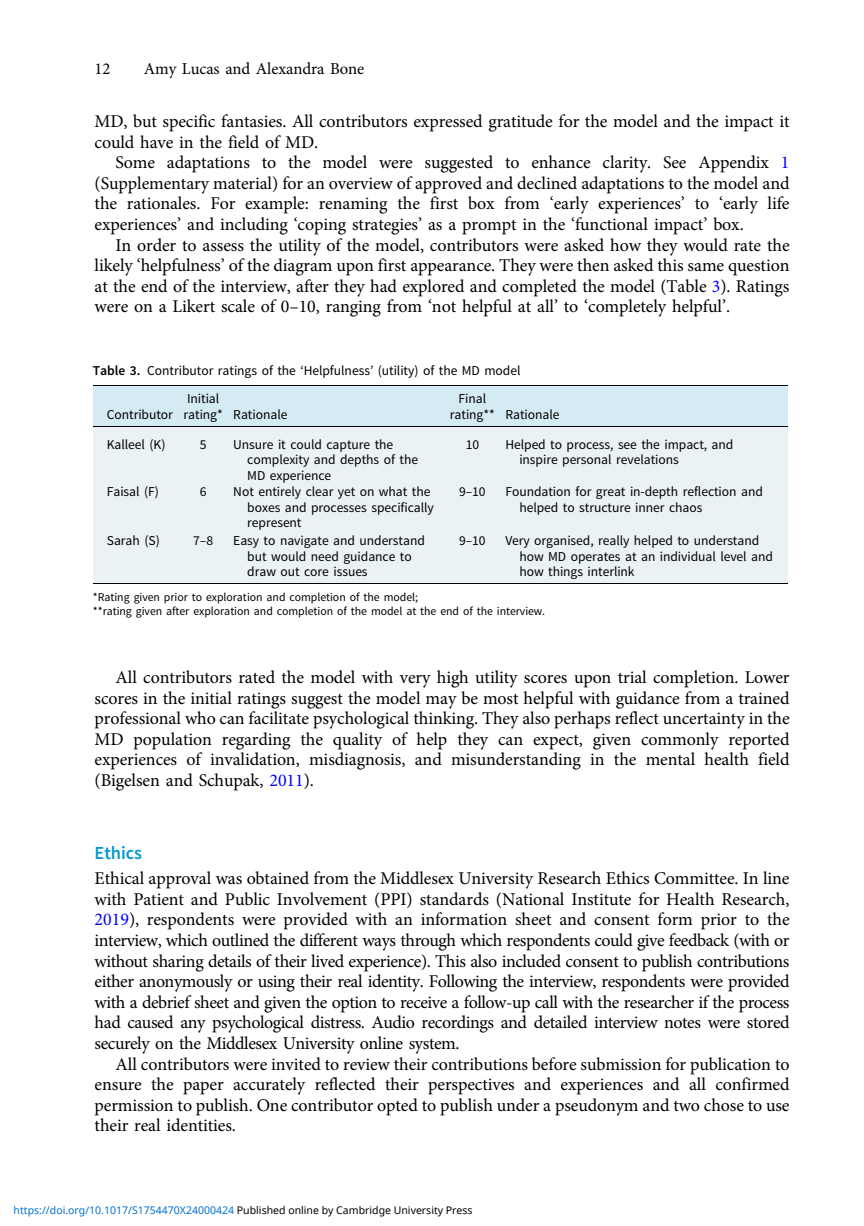
<style>
.page{position:relative;width:864px;height:1226px;background:#fff}
.page>*{position:absolute;margin:0;border:0;box-sizing:border-box;transform-origin:0 0}
.t1{font:18.38px "Adv OT031 da 8 bf";color:#09c}
.t2{font:18.03px/20.7px "Adv OT1 ef 757 c 0";color:#000;text-align:justify}
.t3{font:16.62px "Adv OT1 ef 757 c 0";color:#000}
.t4{font:13.47px/15.8px "Adv OT0 e 40 dc 65";color:#000}
.t5{font:11.9px/14px "Adv OT0 e 40 dc 65";color:#000}
.t6{font:10.5px "Noto Sans";color:#0172cf}
.s1{color:#00f}
.s2{font-style:inherit}
.s3{font-family:"Adv OT031 da 8 bf"}
.s4{color:#000}
</style>
<div class="page">
<div style="left:93px;top:386px;width:90px;height:40px;background:#d5ebf4"></div>
<div style="left:173px;top:386px;width:60px;height:40px;background:#d5ebf4"></div>
<div style="left:223px;top:386px;width:227px;height:40px;background:#d5ebf4"></div>
<div style="left:439px;top:386px;width:66px;height:40px;background:#d5ebf4"></div>
<div style="left:494px;top:386px;width:293px;height:40px;background:#d5ebf4"></div>
<div style="left:93px;top:426px;width:90px;height:54px;background:#eaf2f5"></div>
<div style="left:173px;top:426px;width:60px;height:54px;background:#eaf2f5"></div>
<div style="left:223px;top:426px;width:227px;height:54px;background:#eaf2f5"></div>
<div style="left:439px;top:426px;width:66px;height:54px;background:#eaf2f5"></div>
<div style="left:494px;top:426px;width:293px;height:54px;background:#eaf2f5"></div>
<div style="left:93px;top:480px;width:90px;height:47px;background:#eaf2f5"></div>
<div style="left:173px;top:480px;width:60px;height:47px;background:#eaf2f5"></div>
<div style="left:223px;top:480px;width:227px;height:47px;background:#eaf2f5"></div>
<div style="left:439px;top:480px;width:66px;height:47px;background:#eaf2f5"></div>
<div style="left:494px;top:480px;width:293px;height:47px;background:#eaf2f5"></div>
<div style="left:93px;top:527px;width:90px;height:56px;background:#eaf2f5"></div>
<div style="left:173px;top:527px;width:60px;height:56px;background:#eaf2f5"></div>
<div style="left:223px;top:527px;width:227px;height:56px;background:#eaf2f5"></div>
<div style="left:439px;top:527px;width:66px;height:56px;background:#eaf2f5"></div>
<div style="left:494px;top:527px;width:293px;height:56px;background:#eaf2f5"></div>
<hr style="left:93px;top:583px;width:694px;height:1px;background:#000">
<hr style="left:93px;top:385px;width:694px;height:1px;background:#000">
<hr style="left:93px;top:426px;width:694px;height:1px;background:#000">
<p class="t3" style="left:95px;top:63px;width:17px">12</p>
<p class="t3" style="left:144px;top:63px;width:221px">Amy Lucas and Alexandra Bone</p>
<p class="t2" style="left:95px;top:113px;width:696px">MD, but specific fantasies. All contributors expressed gratitude for the model and the impact it could have in the field of MD.</p>
<p class="t2" style="left:95px;top:154px;width:696px;text-indent:21px">Some adaptations to the model were suggested to enhance clarity. See Appendix <span class="s1">1 </span>(Supplementary material) for an overview of approved and declined adaptations to the model and the rationales. For example: renaming the first box from <span class="s2">‘</span>early experiences<span class="s2">’</span> to <span class="s2">‘</span>early life experiences<span class="s2">’</span> and including <span class="s2">‘</span>coping strategies<span class="s2">’</span> as a prompt in the <span class="s2">‘</span>functional impact<span class="s2">’</span> box.</p>
<p class="t2" style="left:95px;top:236px;width:696px;text-indent:21px">In order to assess the utility of the model, contributors were asked how they would rate the likely <span class="s2">‘</span>helpfulness<span class="s2">’</span> of the diagram upon first appearance. They were then asked this same question at the end of the interview, after they had explored and completed the model (Table <span class="s1">3</span>). Ratings were on a Likert scale of 0<span class="s2">–</span>10, ranging from <span class="s2">‘</span>not helpful at all<span class="s2">’</span> to <span class="s2">‘</span>completely helpful<span class="s2">’</span>.</p>
<p class="t4" style="left:93px;top:363px;width:429px"><span class="s3">Table 3.</span> Contributor ratings of the <span class="s2">‘</span>Helpfulness<span class="s2">’</span> (utility) of the MD model</p>
<p class="t4" style="left:107px;top:408px;width:68px">Contributor</p>
<p class="t4" style="left:183px;top:392px;width:105px">Initial<br>rating* Rationale</p>
<p class="t4" style="left:450px;top:392px;width:111px;text-indent:9px">Final<br>rating** Rationale</p>
<p class="t4" style="left:107px;top:437px;width:60px">Kalleel (K)</p>
<p class="t4" style="left:200px;top:437px;width:8px">5</p>
<p class="t4" style="left:247px;top:437px;width:172px;text-indent:-14px">Unsure it could capture the complexity and depths of the<br>MD experience</p>
<p class="t4" style="left:465px;top:437px;width:15px">10</p>
<p class="t4" style="left:519px;top:437px;width:215px;text-indent:-14px">Helped to process, see the impact, and inspire personal revelations</p>
<p class="t4" style="left:107px;top:484px;width:54px">Faisal (F)</p>
<p class="t4" style="left:200px;top:484px;width:8px">6</p>
<p class="t4" style="left:247px;top:484px;width:188px;text-indent:-14px">Not entirely clear yet on what the boxes and processes specifically represent</p>
<p class="t4" style="left:459px;top:484px;width:28px">9<span class="s2">–</span>10</p>
<p class="t4" style="left:519px;top:484px;width:245px;text-indent:-14px">Foundation for great in-depth reflection and helped to structure inner chaos</p>
<p class="t4" style="left:107px;top:533px;width:54px">Sarah (S)</p>
<p class="t4" style="left:193px;top:533px;width:21px">7<span class="s2">–</span>8</p>
<p class="t4" style="left:247px;top:533px;width:179px;text-indent:-14px">Easy to navigate and understand but would need guidance to draw out core issues</p>
<p class="t4" style="left:459px;top:533px;width:28px">9<span class="s2">–</span>10</p>
<p class="t4" style="left:519px;top:533px;width:255px;text-indent:-14px">Very organised, really helped to understand how MD operates at an individual level and how things interlink</p>
<p class="t5" style="left:93px;top:591px;width:453px">*Rating given prior to exploration and completion of the model;<br>**rating given after exploration and completion of the model at the end of the interview.</p>
<p class="t2" style="left:95px;top:668px;width:696px;text-indent:21px">All contributors rated the model with very high utility scores upon trial completion. Lower scores in the initial ratings suggest the model may be most helpful with guidance from a trained professional who can facilitate psychological thinking. They also perhaps reflect uncertainty in the MD population regarding the quality of help they can expect, given commonly reported experiences of invalidation, misdiagnosis, and misunderstanding in the mental health field (Bigelsen and Schupak, <span class="s1">2011</span>).</p>
<p class="t1" style="left:95px;top:846px;width:49px">Ethics</p>
<p class="t2" style="left:95px;top:869px;width:696px">Ethical approval was obtained from the Middlesex University Research Ethics Committee. In line with Patient and Public Involvement (PPI) standards (National Institute for Health Research, <span class="s1">2019</span>), respondents were provided with an information sheet and consent form prior to the interview, which outlined the different ways through which respondents could give feedback (with or without sharing details of their lived experience). This also included consent to publish contributions either anonymously or using their real identity. Following the interview, respondents were provided with a debrief sheet and given the option to receive a follow-up call with the researcher if the process had caused any psychological distress. Audio recordings and detailed interview notes were stored securely on the Middlesex University online system.</p>
<p class="t2" style="left:95px;top:1054px;width:696px;text-indent:21px">All contributors were invited to review their contributions before submission for publication to ensure the paper accurately reflected their perspectives and experiences and all confirmed permission to publish. One contributor opted to publish under a pseudonym and two chose to use their real identities.</p>
<p class="t6" style="left:14px;top:1202px;width:460px">https://doi.org/10.1017/S1754470X24000424 <span class="s4">Published online by Cambridge University Press</span></p>
</div>
